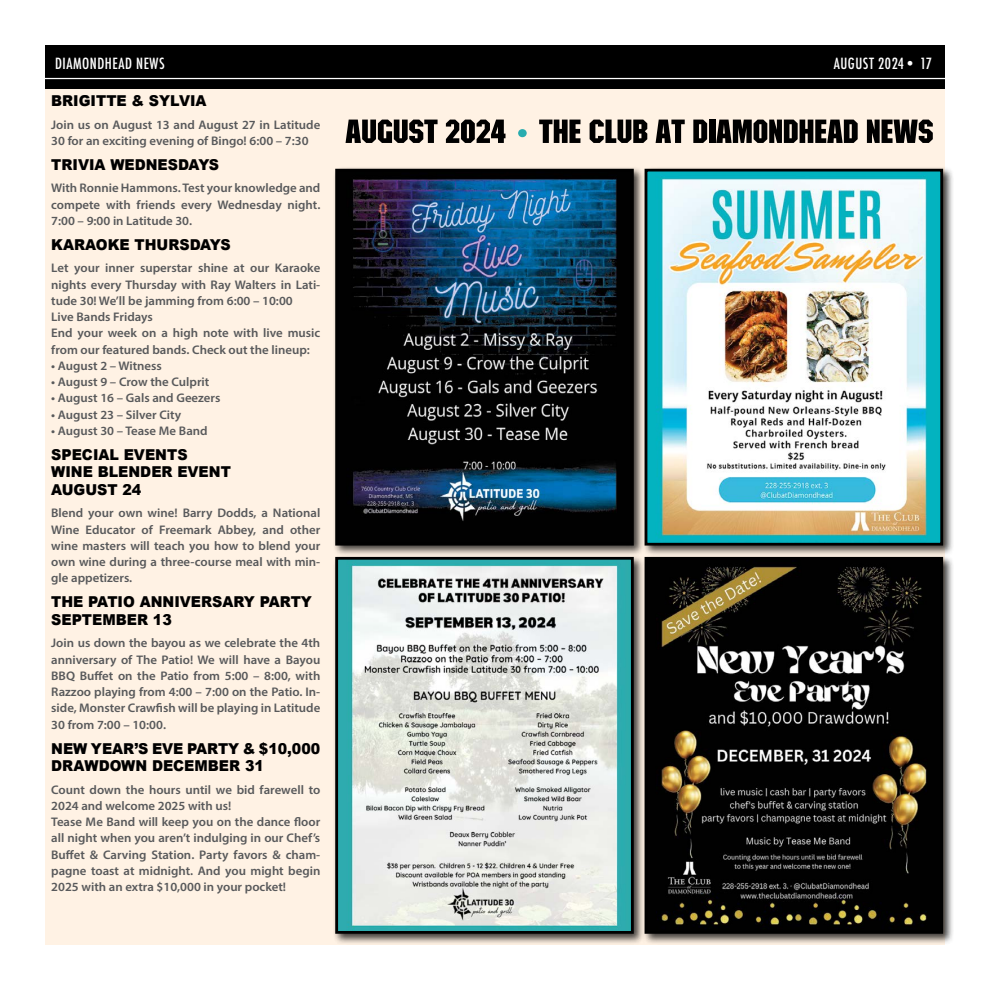
<style>
.page{position:relative;width:990px;height:990px;background:#fff}
.page>*{position:absolute;margin:0;border:0;box-sizing:border-box;transform-origin:0 0}
.t1{font:900 15px "Arial";color:#000;scale:.95 1}
.t2{font:500 condensed 15px "Futura";letter-spacing:.035em;color:#fff}
.t3{font:600 12.5px/16.2px "Myriad Pro";color:#58595b}
</style>
<div class="page">
<div style="left:45px;top:45px;width:900px;height:900px;background:#fff2e4"></div>
<div style="left:45px;top:45px;width:900px;height:43px;background:#000"></div>
<hr style="left:45px;top:78px;width:900px;height:1px;background:#fff">
<div style="left:333px;top:166px;width:621px;height:779px;background:#000;opacity:.75"></div>
<img style="left:643px;top:167px;width:302px;height:380px">
<img style="left:334px;top:167px;width:301px;height:380px">
<svg style="left:643px;top:556px;width:302px;height:379px;background:#221f19"></svg>
<svg style="left:334px;top:556px;width:301px;height:379px"></svg>
<svg style="left:346px;top:120px;width:92px;height:23px"></svg>
<svg style="left:446px;top:120px;width:60px;height:23px"></svg>
<svg style="left:518px;top:129px;width:9px;height:8px"></svg>
<svg style="left:539px;top:120px;width:42px;height:23px"></svg>
<svg style="left:590px;top:120px;width:57px;height:23px"></svg>
<svg style="left:656px;top:120px;width:29px;height:23px"></svg>
<svg style="left:693px;top:120px;width:14px;height:23px"></svg>
<div style="left:709px;top:120px;width:6px;height:23px;background:#000"></div>
<svg style="left:716px;top:120px;width:142px;height:23px;background:#3f3c38"></svg>
<svg style="left:867px;top:120px;width:66px;height:23px"></svg>
<p class="t2" style="left:55px;top:54px;width:111px">DIAMONDHEAD NEWS</p>
<p class="t2" style="left:834px;top:54px;width:100px">AUGUST 2024• 17</p>
<p class="t1" style="left:51px;top:90px;width:23px">BRIGITTE</p>
<p class="t1" style="left:132px;top:90px;width:71px">&amp; SYLVIA</p>
<p class="t3" style="left:51px;top:116px;width:271px">Join us on August 13 and August 27 in Latitude<br>30 for an exciting evening of Bingo! 6:00 – 7:30</p>
<p class="t1" style="left:51px;top:154px;width:90px">TRIVIA WEDNESDA</p>
<p class="t1" style="left:198px;top:154px;width:22px">YS</p>
<p class="t3" style="left:51px;top:180px;width:271px;text-align:justify">With Ronnie Hammons. Test your knowledge and compete with friends every Wednesday night.<br>7:00 – 9:00 in Latitude 30.</p>
<p class="t1" style="left:51px;top:234px;width:26px">KARAOKE</p>
<p class="t1" style="left:135px;top:234px;width:48px">THURSDA</p>
<p class="t1" style="left:210px;top:234px;width:22px">YS</p>
<p class="t3" style="left:51px;top:260px;width:271px">Let your inner superstar shine at our Karaoke nights every Thursday with Ray Walters in Lati&shy;tude 30! We’ll be jamming from 6:00 – 10:00<br>Live Bands Fridays<br>End your week on a high note with live music from our featured bands. Check out the lineup:</p>
<p class="t3" style="left:51px;top:357px;width:112px">• August 2 – Witness</p>
<p class="t3" style="left:51px;top:373px;width:160px">• August 9 – Crow the Culprit</p>
<p class="t3" style="left:51px;top:390px;width:171px">• August 16 – Gals and Geezers</p>
<p class="t3" style="left:51px;top:406px;width:131px">• August 23 – Silver City</p>
<p class="t3" style="left:51px;top:422px;width:158px">• August 30 – Tease Me Band</p>
<p class="t1" style="left:51px;top:444px;width:22px">SPECIAL</p>
<p class="t1" style="left:124px;top:444px;width:35px">EVENTS</p>
<p class="t1" style="left:51px;top:461px;width:25px">WINE</p>
<p class="t1" style="left:98px;top:461px;width:24px">BLENDER</p>
<p class="t1" style="left:177px;top:461px;width:35px">EVENT</p>
<p class="t1" style="left:51px;top:479px;width:96px">AUGUST 24</p>
<p class="t3" style="left:51px;top:505px;width:271px;text-align:justify">Blend your own wine! Barry Dodds, a National Wine Educator of Freemark Abbey, and other wine masters will teach you how to blend your own wine during a three-course meal with min&shy;gle appetizers.</p>
<p class="t1" style="left:51px;top:591px;width:60px">THE PATIO</p>
<p class="t1" style="left:140px;top:591px;width:23px">ANNI</p>
<p class="t1" style="left:180px;top:591px;width:24px">VERSAR</p>
<p class="t1" style="left:244px;top:591px;width:39px">Y PART</p>
<p class="t1" style="left:301px;top:591px;width:13px">Y</p>
<p class="t1" style="left:51px;top:609px;width:24px">SEPTEMBER</p>
<p class="t1" style="left:153px;top:609px;width:21px">13</p>
<p class="t3" style="left:51px;top:635px;width:271px;text-align:justify">Join us down the bayou as we celebrate the 4th anniversary of The Patio! We will have a Bayou BBQ Buffet on the Patio from 5:00 – 8:00, with Razzoo playing from 4:00 – 7:00 on the Patio. In&shy;side, Monster Crawfish will be playing in Latitude 30 from 7:00 – 10:00.</p>
<p class="t1" style="left:51px;top:737px;width:55px">NEW YEAR</p>
<p class="t1" style="left:134px;top:737px;width:78px">’S EVE PART</p>
<p class="t1" style="left:228px;top:737px;width:98px">Y &amp; $10,000</p>
<p class="t1" style="left:51px;top:755px;width:26px">DRAWDOWN</p>
<p class="t1" style="left:152px;top:755px;width:25px">DECEMBER</p>
<p class="t1" style="left:245px;top:755px;width:21px">31</p>
<p class="t3" style="left:51px;top:781px;width:271px">Count down the hours until we bid farewell to 2024 and welcome 2025 with us!<br>Tease Me Band will keep you on the dance floor all night when you aren’t indulging in our Chef’s Buffet &amp; Carving Station. Party favors &amp; cham&shy;pagne toast at midnight. And you might begin 2025 with an extra $10,000 in your pocket!</p>
</div>
